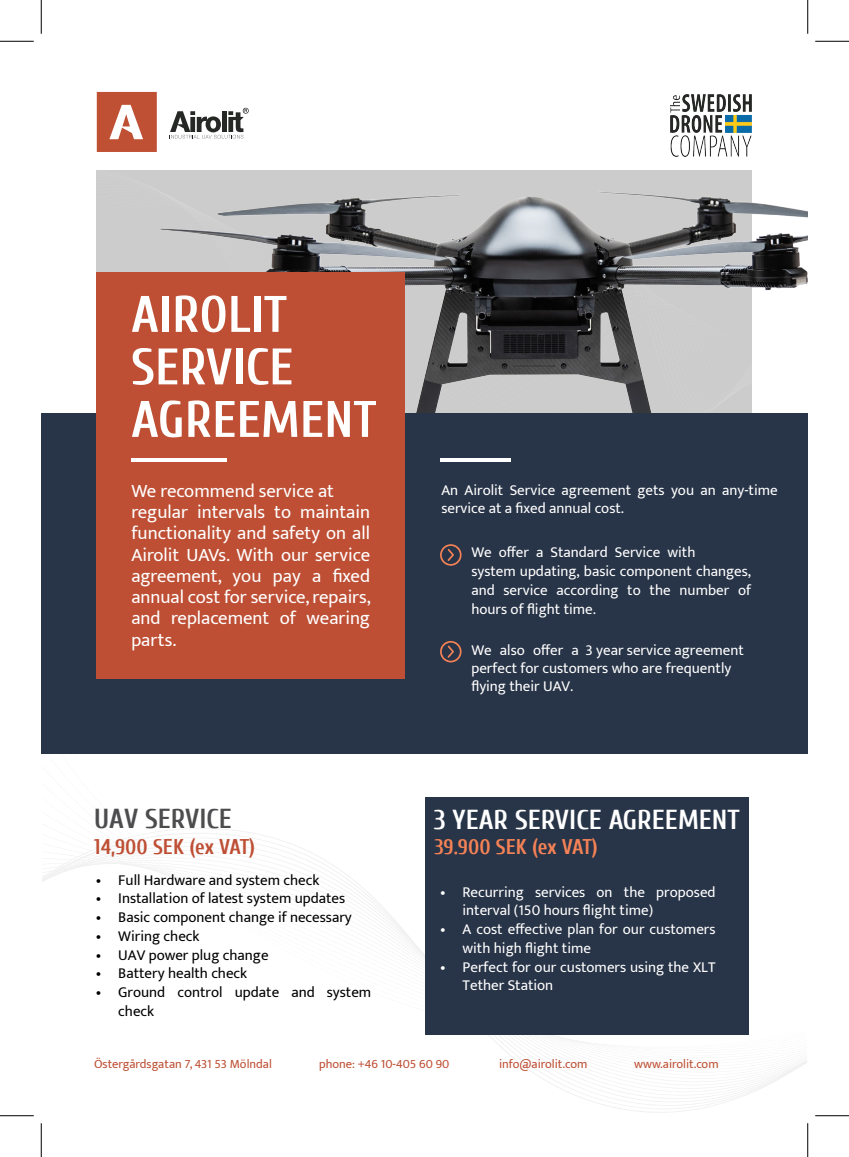
<style>
.page{position:relative;width:849px;height:1157px;background:#fff}
.page>*{position:absolute;margin:0;border:0;box-sizing:border-box;transform-origin:0 0}
.t1{font:700 51.25px/52.5px "Cuprum";color:#fff}
.t2{font:700 27.38px "Cuprum";color:#fff}
.t3{font:700 27.38px "Cuprum";color:#4d4d4f}
.t4{font:700 21.25px "Cuprum";color:#be4f34}
.t5{font:700 21.25px "Cuprum";color:#f48256}
.t6{font:18.75px/21.2px "Mukta";color:#fff}
.t7{font:15px/18.8px "Mukta";color:#fff}
.t8{font:15px/18.8px "Mukta";color:#000}
.t9{font:12.5px "Mukta";color:#be4f34}
</style>
<div class="page">
<svg style="left:42px;top:828px;width:765px;height:284px"></svg>
<div style="left:96px;top:232px;width:48px;height:40px;background:#ccc"></div>
<img style="left:144px;top:91px;width:664px;height:322px">
<div style="left:41px;top:413px;width:767px;height:340px;background:#283447"></div>
<hr style="left:440px;top:458px;width:70px;height:4px;background:#fff">
<svg style="left:440px;top:641px;width:21px;height:21px"></svg>
<svg style="left:440px;top:544px;width:21px;height:21px"></svg>
<div style="left:96px;top:272px;width:309px;height:406px;background:#be4f34"></div>
<hr style="left:131px;top:458px;width:95px;height:4px;background:#fff">
<svg style="left:170px;top:108px;width:79px;height:31px"></svg>
<svg style="left:97px;top:92px;width:60px;height:60px;background:#c96c54"></svg>
<img style="left:670px;top:94px;width:81px;height:62px">
<div style="left:425px;top:797px;width:324px;height:237px;background:#283447"></div>
<hr style="left:0;top:41px;width:34px;height:1px;background:#000">
<hr style="left:815px;top:41px;width:34px;height:1px;background:#000">
<hr style="left:0;top:1115px;width:34px;height:1px;background:#000">
<hr style="left:815px;top:1115px;width:34px;height:1px;background:#000">
<hr style="left:41px;top:0;width:1px;height:34px;background:#000">
<hr style="left:41px;top:1122px;width:1px;height:34px;background:#000">
<hr style="left:807px;top:0;width:1px;height:34px;background:#000">
<hr style="left:807px;top:1122px;width:1px;height:34px;background:#000">
<h1 class="t1" style="left:131px;top:288px;width:247px">AIROLIT<br>SERVICE<br>AGREEMENT</h1>
<p class="t6" style="left:131px;top:480px;width:241px">We recommend service at regular intervals to maintain functionality and safety on all<br>Airolit UAVs. With our service agreement, you pay a fixed annual cost for service, repairs, and replacement of wearing parts.</p>
<h2 class="t3" style="left:94px;top:803px;width:139px">UAV SERVICE</h2>
<h3 class="t4" style="left:94px;top:834px;width:162px">14,900 SEK (ex VAT)</h3>
<p class="t8" style="left:96px;top:870px;width:225px">• Full Hardware and system check</p>
<p class="t8" style="left:96px;top:888px;width:251px">• Installation of latest system updates</p>
<p class="t8" style="left:96px;top:907px;width:257px">• Basic component change if necessary</p>
<p class="t8" style="left:96px;top:926px;width:105px">• Wiring check</p>
<p class="t8" style="left:96px;top:945px;width:174px">• UAV power plug change</p>
<p class="t8" style="left:96px;top:963px;width:153px">• Battery health check</p>
<p class="t8" style="left:118px;top:982px;width:254px;text-indent:-22px">• Ground control update and system check</p>
<p class="t7" style="left:441px;top:480px;width:338px">An Airolit Service agreement gets you an any-time service at a fixed annual cost.</p>
<p class="t7" style="left:471px;top:542px;width:281px">We offer a Standard Service with<br>system updating, basic component changes, and service according to the number of hours of flight time.</p>
<p class="t7" style="left:471px;top:640px;width:274px;line-height:18px">We also offer a 3 year service agreement perfect for customers who are frequently flying their UAV.</p>
<h2 class="t2" style="left:434px;top:804px;width:307px">3 YEAR SERVICE AGREEMENT</h2>
<h3 class="t5" style="left:434px;top:835px;width:165px">39.900 SEK (ex VAT)</h3>
<p class="t7" style="left:462px;top:882px;width:254px;text-indent:-22px">• Recurring services on the proposed interval (150 hours flight time)</p>
<p class="t7" style="left:462px;top:919px;width:254px;text-indent:-22px">• A cost effective plan for our customers with high flight time</p>
<p class="t7" style="left:462px;top:957px;width:254px;text-indent:-23px">• Perfect for our customers using the XLT<br>Tether Station</p>
<p class="t9" style="left:94px;top:1056px;width:179px">Östergårdsgatan 7, 431 53 Mölndal</p>
<p class="t9" style="left:319px;top:1056px;width:132px">phone: +46 10-405 60 90</p>
<p class="t9" style="left:499px;top:1056px;width:90px">info@airolit.com</p>
<p class="t9" style="left:634px;top:1056px;width:86px">www.airolit.com</p>
</div>
